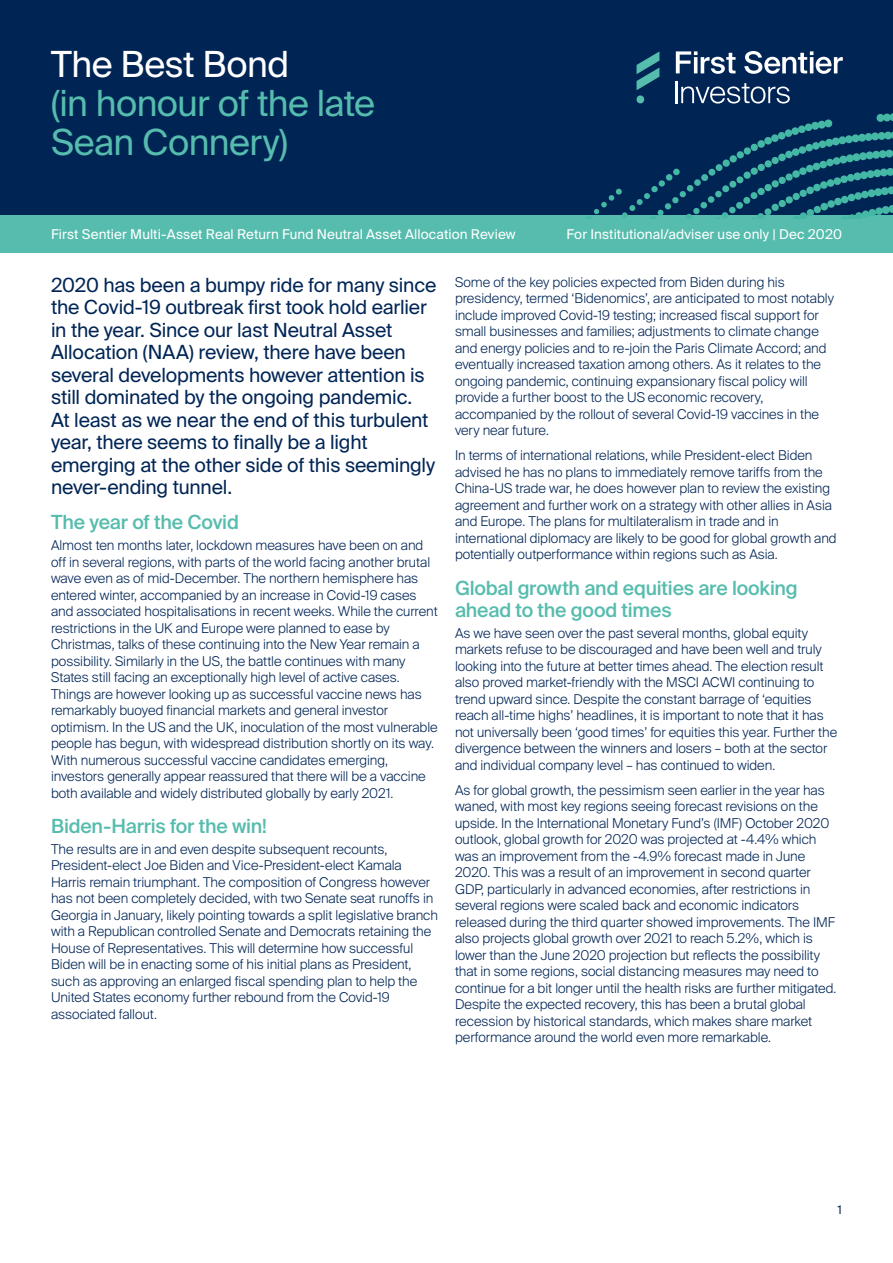
<style>
.page{position:relative;width:893px;height:1263px;background:#fff}
.page>*{position:absolute;margin:0;border:0;box-sizing:border-box;transform-origin:0 0}
.t1{font:36px/39px "Suisse Intl";letter-spacing:-.02em;color:#56bcad}
.t2{font:36px "Suisse Intl";letter-spacing:-.015em;color:#fff}
.t3{font:19.5px/22.5px "Suisse Intl";letter-spacing:-.01em;color:#002555}
.t4{font:500 19.5px/22.5px "Suisse Intl";letter-spacing:-.01em;color:#56bcad}
.t5{font:300 13.5px/16.5px "Suisse Intl";color:#002555}
.t6{font:13.5px "Suisse Intl";letter-spacing:.005em;color:#fff}
.t7{font:12px "Suisse Intl";color:#002555}
</style>
<div class="page">
<div style="left:0;top:0;width:893px;height:216px;background:#002555"></div>
<div style="left:0;top:216px;width:893px;height:37px;background:#56bcad"></div>
<svg style="left:676px;top:51px;width:60px;height:23px"></svg>
<svg style="left:744px;top:51px;width:99px;height:23px"></svg>
<hr style="left:676px;top:81px;width:2px;height:22px;background:#fff">
<svg style="left:681px;top:83px;width:109px;height:21px"></svg>
<svg style="left:637px;top:52px;width:22px;height:52px"></svg>
<svg style="left:586px;top:113px;width:307px;height:105px"></svg>
<h1 class="t2" style="left:51px;top:44px;width:240px">The Best Bond</h1>
<h1 class="t1" style="left:51px;top:84px;width:326px">(in honour of the late<br>Sean Connery)</h1>
<p class="t6" style="left:51px;top:227px;width:466px">First Sentier Multi-Asset Real Return Fund Neutral Asset Allocation Review</p>
<p class="t6" style="left:566px;top:227px;width:277px">For Institutional/adviser use only | Dec 2020</p>
<p class="t3" style="left:51px;top:273px;width:387px">2020 has been a bumpy ride for many since the Covid-19 outbreak first took hold earlier in the year. Since our last Neutral Asset Allocation (NAA) review, there have been several developments however attention is still dominated by the ongoing pandemic.<br>At least as we near the end of this turbulent year, there seems to finally be a light emerging at the other side of this seemingly never-ending tunnel.</p>
<h2 class="t4" style="left:51px;top:511px;width:189px">The year of the Covid</h2>
<p class="t5" style="left:51px;top:537px;width:388px">Almost ten months later, lockdown measures have been on and off in several regions, with parts of the world facing another brutal wave even as of mid-December. The northern hemisphere has entered winter, accompanied by an increase in Covid-19 cases and associated hospitalisations in recent weeks. While the current restrictions in the UK and Europe were planned to ease by Christmas, talks of these continuing into the New Year remain a possibility. Similarly in the US, the battle continues with many States still facing an exceptionally high level of active cases.<br>Things are however looking up as successful vaccine news has remarkably buoyed financial markets and general investor optimism. In the US and the UK, inoculation of the most vulnerable people has begun, with widespread distribution shortly on its way.<br>With numerous successful vaccine candidates emerging, investors generally appear reassured that there will be a vaccine both available and widely distributed globally by early 2021.</p>
<h2 class="t4" style="left:51px;top:815px;width:217px">Biden-Harris for the win!</h2>
<p class="t5" style="left:51px;top:841px;width:388px">The results are in and even despite subsequent recounts, President-elect Joe Biden and Vice-President-elect Kamala Harris remain triumphant. The composition of Congress however has not been completely decided, with two Senate seat runoffs in Georgia in January, likely pointing towards a split legislative branch with a Republican controlled Senate and Democrats retaining the House of Representatives. This will determine how successful Biden will be in enacting some of his initial plans as President, such as approving an enlarged fiscal spending plan to help the United States economy further rebound from the Covid-19 associated fallout.</p>
<p class="t5" style="left:455px;top:274px;width:381px">Some of the key policies expected from Biden during his presidency, termed ‘Bidenomics’, are anticipated to most notably include improved Covid-19 testing; increased fiscal support for small businesses and families; adjustments to climate change and energy policies and to re-join the Paris Climate Accord; and eventually increased taxation among others. As it relates to the ongoing pandemic, continuing expansionary fiscal policy will provide a further boost to the US economic recovery, accompanied by the rollout of several Covid-19 vaccines in the very near future.</p>
<p class="t5" style="left:455px;top:447px;width:383px">In terms of international relations, while President-elect Biden advised he has no plans to immediately remove tariffs from the China-US trade war, he does however plan to review the existing agreement and further work on a strategy with other allies in Asia and Europe. The plans for multilateralism in trade and in international diplomacy are likely to be good for global growth and potentially outperformance within regions such as Asia.</p>
<h2 class="t4" style="left:455px;top:577px;width:344px">Global growth and equities are looking ahead to the good times</h2>
<p class="t5" style="left:455px;top:625px;width:384px">As we have seen over the past several months, global equity markets refuse to be discouraged and have been well and truly looking into the future at better times ahead. The election result also proved market-friendly with the MSCI ACWI continuing to trend upward since. Despite the constant barrage of ‘equities reach all-time highs’ headlines, it is important to note that it has not universally been ‘good times’ for equities this year. Further the divergence between the winners and losers – both at the sector and individual company level – has continued to widen.</p>
<p class="t5" style="left:455px;top:782px;width:383px">As for global growth, the pessimism seen earlier in the year has waned, with most key regions seeing forecast revisions on the upside. In the International Monetary Fund’s (IMF) October 2020 outlook, global growth for 2020 was projected at -4.4% which was an improvement from the -4.9% forecast made in June 2020. This was a result of an improvement in second quarter GDP, particularly in advanced economies, after restrictions in several regions were scaled back and economic indicators released during the third quarter showed improvements. The IMF also projects global growth over 2021 to reach 5.2%, which is lower than the June 2020 projection but reflects the possibility that in some regions, social distancing measures may need to continue for a bit longer until the health risks are further mitigated.<br>Despite the expected recovery, this has been a brutal global recession by historical standards, which makes share market performance around the world even more remarkable.</p>
<p class="t7" style="left:837px;top:1203px;width:6px">1</p>
</div>
